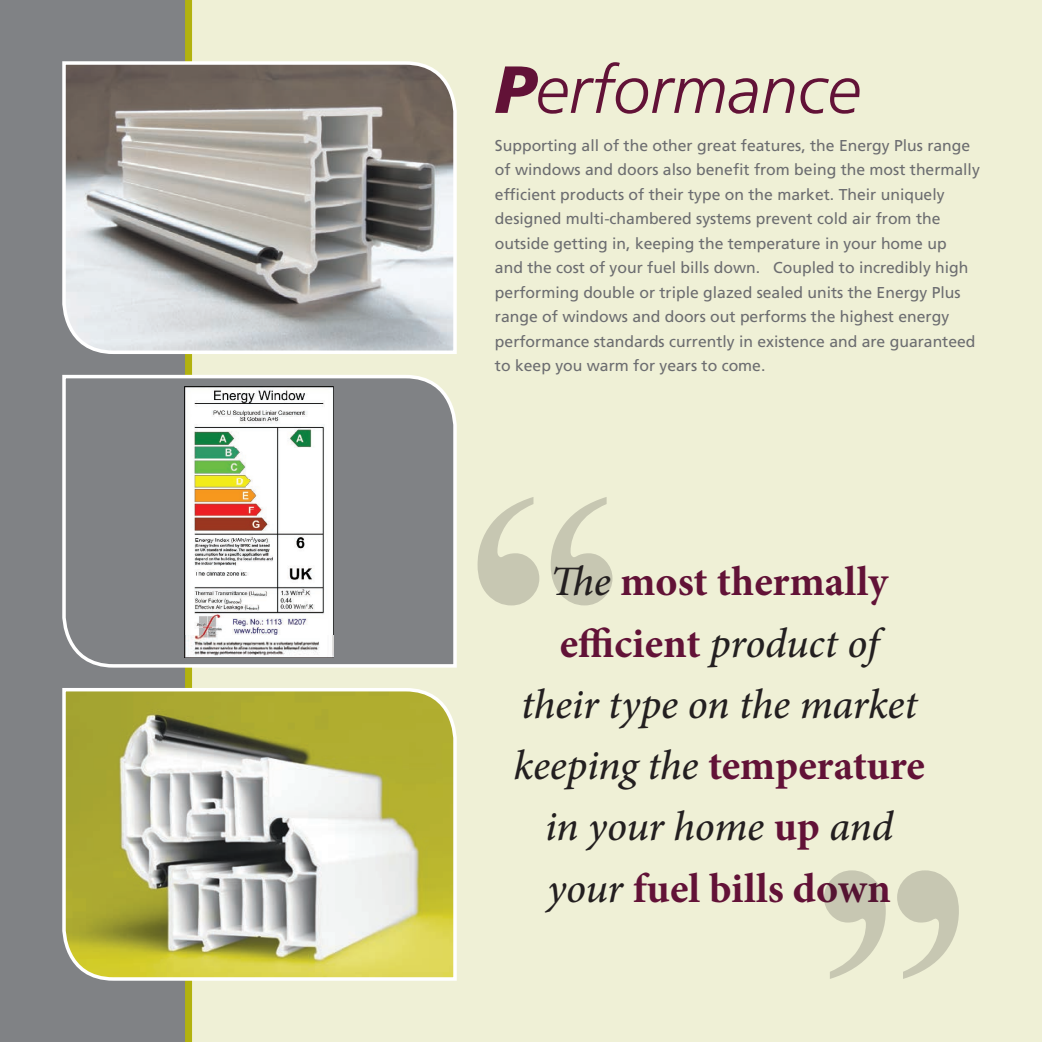
<style>
.page{position:relative;width:1042px;height:1042px;background:#eff0d6}
.page>*{position:absolute;margin:0;border:0;box-sizing:border-box;transform-origin:0 0}
.t1{font:700 333.9px "Times New Roman";color:#231f20}
.t2{font:italic 300 66.5px "Frutiger LT Std";color:#621237}
.t3{font:italic 500 42px/61.2px "Minion Pro";letter-spacing:-.005em;color:#231f20;text-align:center}
.t4{font:15.75px/24.5px "Frutiger LT Std";color:#6c6d70}
.s1{font-weight:900}
.s2{font-weight:700;font-style:normal;color:#621237}
</style>
<div class="page">
<div style="left:0;top:0;width:189px;height:1042px;background:#808285"></div>
<div style="left:185px;top:0;width:7px;height:1042px;background:#b2b20e"></div>
<svg style="left:62px;top:60px;width:395px;height:296px;background:#a7a5a2"></svg>
<svg style="left:62px;top:686px;width:395px;height:296px;background:#bfbe81"></svg>
<svg style="left:62px;top:373px;width:395px;height:296px"></svg>
<img style="left:185px;top:386px;width:149px;height:272px">
<p class="t2" style="left:495px;top:52px;width:367px"><span class="s1">P</span>erformance</p>
<p class="t4" style="left:495px;top:133px;width:486px">Supporting all of the other great features, the Energy Plus range of windows and doors also benefit from being the most thermally efficient products of their type on the market. Their uniquely designed multi-chambered systems prevent cold air from the outside getting in, keeping the temperature in your home up<br>and the cost of your fuel bills down. Coupled to incredibly high performing double or triple glazed sealed units the Energy Plus range of windows and doors out performs the highest energy performance standards currently in existence and are guaranteed to keep you warm for years to come.</p>
<h1 class="t1" style="left:453px;top:380px;width:186px">‘‘</h1>
<p class="t3" style="left:514px;top:551px;width:413px">The <span class="s2">most thermally efficient</span> product of<br>their type on the market keeping the <span class="s2">temperature </span>in your home <span class="s2">up</span> and your <span class="s2">fuel bills down</span></p>
<h1 class="t1" style="left:983px;top:1095px;width:186px;rotate:-180deg">‘‘</h1>
</div>
